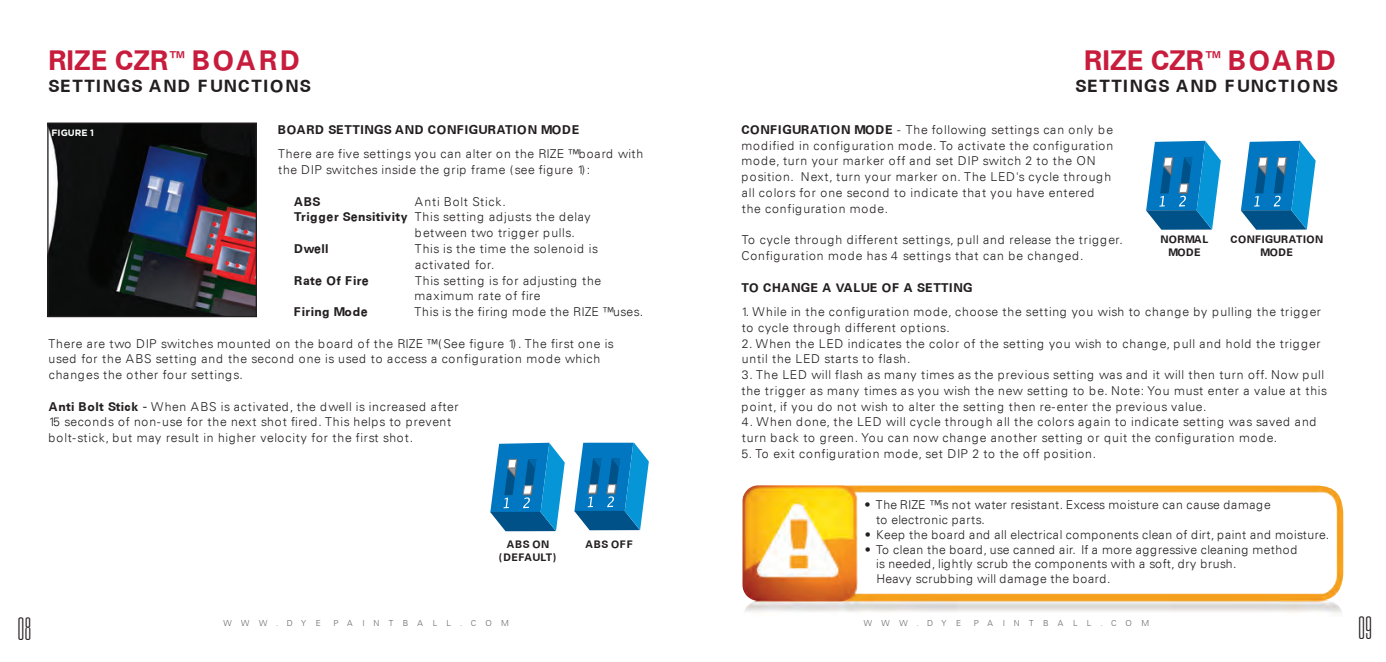
<style>
.page{position:relative;width:1386px;height:662px;background:#fff}
.page>*{position:absolute;margin:0;border:0;box-sizing:border-box;transform-origin:0 0}
.t1{font:100 ultra-condensed 31.5px "Univers LT";color:#231f20}
.t2{font:700 27.3px "Univers CE";color:#c81c3d}
.t3{font:700 17.15px "Univers CE";letter-spacing:.085em;color:#231f20}
.t4{font:300 12.25px/15.8px "Univers LT";letter-spacing:.06em;color:#231f20}
.t5{font:300 12.25px/14.7px "Univers LT";letter-spacing:.035em;color:#231f20}
.t6{font:300 12.25px "Univers LT";letter-spacing:.04em;color:#231f20}
.t7{font:700 12.25px "Univers CE";letter-spacing:.035em;color:#231f20}
.t8{font:700 12.25px "Univers CE";letter-spacing:.055em;color:#231f20}
.t9{font:700 10.5px/12.6px "Univers CE";letter-spacing:.05em;color:#231f20;text-align:center}
.t10{font:700 9.1px "Gotham";color:#fff}
.t11{font:300 8.22px "Univers CE";letter-spacing:1.12em;color:#636366}
.s1{font-family:"Univers CE";font-weight:700}
.s2{font-family:"Gotham";font-weight:400}
</style>
<div class="page">
<svg style="left:490px;top:442px;width:75px;height:89px"></svg>
<svg style="left:574px;top:442px;width:75px;height:88px;background:#2e8cc2"></svg>
<img style="left:49px;top:124px;width:206px;height:191px">
<div style="left:47px;top:122px;width:210px;height:195px;border:1px solid #231f20"></div>
<svg style="left:1146px;top:141px;width:75px;height:89px;background:#2f8cc2"></svg>
<svg style="left:1241px;top:141px;width:75px;height:89px;background:#2f8cc1"></svg>
<img style="left:743px;top:485px;width:600px;height:128px">
<h2 class="t2" style="left:48px;top:45px;width:253px">RIZE CZR<sup>™</sup> BOARD</h2>
<h3 class="t3" style="left:48px;top:76px;width:264px">SETTINGS AND FUNCTIONS</h3>
<h2 class="t2" style="left:1084px;top:45px;width:253px">RIZE CZR<sup>™</sup> BOARD</h2>
<h3 class="t3" style="left:1075px;top:76px;width:264px">SETTINGS AND FUNCTIONS</h3>
<p class="t8" style="left:278px;top:122px;width:303px">BOARD SETTINGS AND CONFIGURATION MODE</p>
<p class="t4" style="left:278px;top:146px;width:367px">There are five settings you can alter on the RIZE ™board with the DIP switches inside the grip frame (see figure 1):</p>
<p class="t7" style="left:294px;top:194px;width:28px">ABS</p>
<p class="t4" style="left:415px;top:193px;width:92px">Anti Bolt Stick.</p>
<p class="t4" style="left:294px;top:209px;width:298px"><span class="s1">Trigger Sensitivity</span> This setting adjusts the delay</p>
<p class="t4" style="left:415px;top:225px;width:161px">between two trigger pulls.</p>
<p class="t7" style="left:294px;top:241px;width:36px">Dwell</p>
<p class="t4" style="left:415px;top:241px;width:185px">This is the time the solenoid is activated for.</p>
<p class="t7" style="left:294px;top:273px;width:76px">Rate Of Fire</p>
<p class="t4" style="left:415px;top:272px;width:188px">This setting is for adjusting the maximum rate of fire</p>
<p class="t7" style="left:294px;top:304px;width:75px">Firing Mode</p>
<p class="t4" style="left:415px;top:304px;width:230px">This is the firing mode the RIZE ™uses.</p>
<p class="t4" style="left:49px;top:335px;width:567px">There are two DIP switches mounted on the board of the RIZE ™(See figure 1). The first one is used for the ABS setting and the second one is used to access a configuration mode which changes the other four settings.</p>
<p class="t4" style="left:48px;top:398px;width:412px"><span class="s1">Anti Bolt Stick</span> <span class="s2">-</span> When ABS is activated, the dwell is increased after<br>15 seconds of non-use for the next shot fired. This helps to prevent bolt-stick, but may result in higher velocity for the first shot.</p>
<p class="t10" style="left:52px;top:126px;width:44px">FIGURE 1</p>
<p class="t4" style="left:741px;top:122px;width:373px"><span class="s1">CONFIGURATION MODE</span> - The following settings can only be modified in configuration mode. To activate the configuration mode, turn your marker off and set DIP switch 2 to the ON position. Next, turn your marker on. The LED's cycle through all colors for one second to indicate that you have entered the configuration mode.</p>
<p class="t4" style="left:741px;top:232px;width:383px">To cycle through different settings, pull and release the trigger.<br>Configuration mode has 4 settings that can be changed.</p>
<p class="t7" style="left:742px;top:280px;width:233px">TO CHANGE A VALUE OF A SETTING</p>
<p class="t4" style="left:742px;top:304px;width:581px">1. While in the configuration mode, choose the setting you wish to change by pulling the trigger to cycle through different options.</p>
<p class="t4" style="left:742px;top:335px;width:580px">2. When the LED indicates the color of the setting you wish to change, pull and hold the trigger until the LED starts to flash.</p>
<p class="t4" style="left:741px;top:367px;width:587px">3. The LED will flash as many times as the previous setting was and it will then turn off. Now pull the trigger as many times as you wish the new setting to be. Note: You must enter a value at this point, if you do not wish to alter the setting then re-enter the previous value.</p>
<p class="t4" style="left:742px;top:414px;width:576px">4. When done, the LED will cycle through all the colors again to indicate setting was saved and turn back to green. You can now change another setting or quit the configuration mode.</p>
<p class="t4" style="left:741px;top:445px;width:356px">5. To exit configuration mode, set DIP 2 to the off position.</p>
<p class="t9" style="left:1161px;top:233px;width:49px">NORMAL<br>MODE</p>
<p class="t9" style="left:1231px;top:233px;width:94px">CONFIGURATION<br>MODE</p>
<p class="t9" style="left:499px;top:538px;width:59px">ABS ON (DEFAULT)</p>
<p class="t9" style="left:586px;top:538px;width:48px">ABS OFF</p>
<p class="t5" style="left:876px;top:497px;width:396px;text-indent:-11px">• The RIZE ™is not water resistant. Excess moisture can cause damage to electronic parts.</p>
<p class="t6" style="left:865px;top:527px;width:466px">• Keep the board and all electrical components clean of dirt, paint and moisture.</p>
<p class="t5" style="left:876px;top:542px;width:422px;text-indent:-11px">• To clean the board, use canned air. If a more aggressive cleaning method is needed, lightly scrub the components with a soft, dry brush.<br>Heavy scrubbing will damage the board.</p>
<h1 class="t1" style="left:18px;top:612px;width:16px">08</h1>
<h1 class="t1" style="left:1358px;top:611px;width:16px">09</h1>
<p class="t11" style="left:224px;top:618px;width:99px">WWW.DYE</p>
<p class="t11" style="left:334px;top:618px;width:177px">PAINTBALL.COM</p>
<p class="t11" style="left:864px;top:618px;width:99px">WWW.DYE</p>
<p class="t11" style="left:974px;top:618px;width:177px">PAINTBALL.COM</p>
</div>
